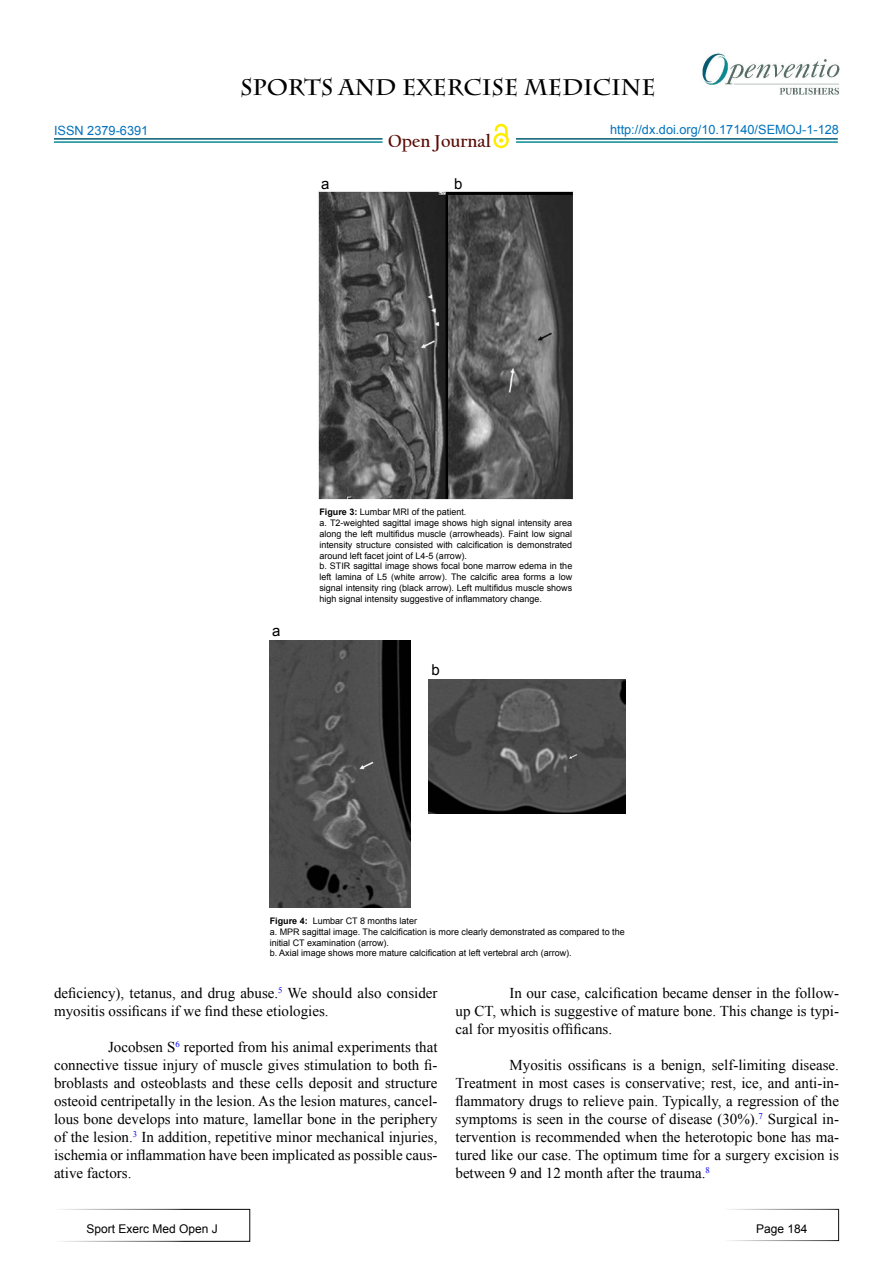
<style>
.page{position:relative;width:893px;height:1263px;background:#fff}
.page>*{position:absolute;margin:0;border:0;box-sizing:border-box;transform-origin:0 0}
.t1{font:700 22.5px "Charlemagne Std";color:#000}
.t2{font:700 18.15px "Californian FB";color:#580b05}
.t3{font:15px/18px "Times New Roman";color:#000;text-align:justify}
.t4{font:15px "Arial";color:#000}
.t5{font:12.75px "Arial";color:#0072bc}
.t6{font:12.75px "Arial";color:#0071bc}
.t7{font:12px "Arial";color:#000}
.t8{font:9px/10.8px "Arial";color:#000}
.s1{font-weight:700}
</style>
<div class="page">
<hr style="left:54px;top:138px;width:328px;height:2px;background:#015d75">
<hr style="left:54px;top:141px;width:328px;height:2px;background:#0a8b93">
<hr style="left:516px;top:138px;width:322px;height:2px;background:#015d75">
<hr style="left:516px;top:141px;width:322px;height:2px;background:#0a8b93">
<svg style="left:493px;top:133px;width:16px;height:15px"></svg>
<div style="left:496px;top:135px;width:10px;height:11px;background:#fff;border-radius:50%"></div>
<svg style="left:495px;top:123px;width:13px;height:20px"></svg>
<div style="left:54px;top:1209px;width:196px;height:33px;border:1px solid #fff"></div>
<div style="left:723px;top:1209px;width:116px;height:32px;border:1px solid #fff"></div>
<img style="left:702px;top:52px;width:138px;height:43px">
<img style="left:318px;top:191px;width:255px;height:309px">
<img style="left:270px;top:640px;width:140px;height:267px">
<img style="left:428px;top:680px;width:198px;height:133px">
<p class="t6" style="left:54px;top:122px;width:96px">ISSN 2379-6391</p>
<h1 class="t1" style="left:240px;top:74px;width:417px">SPORTS AND EXERCISE MEDICINE</h1>
<p class="t2" style="left:388px;top:130px;width:104px">Open Journal</p>
<p class="t5" style="left:610px;top:121px;width:230px">http://dx.doi.org/10.17140/SEMOJ-1-128</p>
<p class="t4" style="left:321px;top:174px;width:10px">a</p>
<p class="t4" style="left:454px;top:174px;width:10px">b</p>
<p class="t4" style="left:272px;top:621px;width:10px">a</p>
<p class="t8" style="left:319px;top:507px;width:254px"><span class="s1">Figure 3:</span> Lumbar MRI of the patient.<br>a. T2-weighted sagittal image shows high signal intensity area along the left multifidus muscle (arrowheads). Faint low signal intensity structure consisted with calcification is demonstrated around left facet joint of L4-5 (arrow).<br>b. STIR sagittal image shows focal bone marrow edema in the left lamina of L5 (white arrow). The calcific area forms a low signal intensity ring (black arrow). Left multifidus muscle shows high signal intensity suggestive of inflammatory change.</p>
<p class="t4" style="left:431px;top:660px;width:10px">b</p>
<p class="t8" style="left:270px;top:915px;width:356px"><span class="s1">Figure 4:</span> Lumbar CT 8 months later<br>a. MPR sagittal image. The calcification is more clearly demonstrated as compared to the initial CT examination (arrow).<br>b. Axial image shows more mature calcification at left vertebral arch (arrow).</p>
<p class="t3" style="left:54px;top:984px;width:385px">deficiency), tetanus, and drug abuse.<sup>5</sup> We should also consider myositis ossificans if we find these etiologies.</p>
<p class="t3" style="left:54px;top:1038px;width:385px;text-indent:54px">Jocobsen S<sup>6</sup> reported from his animal experiments that connective tissue injury of muscle gives stimulation to both fi&shy;broblasts and osteoblasts and these cells deposit and structure osteoid centripetally in the lesion. As the lesion matures, cancel&shy;lous bone develops into mature, lamellar bone in the periphery of the lesion.<sup>3</sup> In addition, repetitive minor mechanical injuries, ischemia or inflammation have been implicated as possible caus&shy;ative factors.</p>
<p class="t3" style="left:455px;top:984px;width:385px;text-indent:54px">In our case, calcification became denser in the follow&shy;up CT, which is suggestive of mature bone. This change is typi&shy;cal for myositis offificans.</p>
<p class="t3" style="left:455px;top:1056px;width:385px;text-indent:54px">Myositis ossificans is a benign, self-limiting disease.<br>Treatment in most cases is conservative; rest, ice, and anti-in&shy;flammatory drugs to relieve pain. Typically, a regression of the symptoms is seen in the course of disease (30%).<sup>7</sup> Surgical in&shy;tervention is recommended when the heterotopic bone has ma&shy;tured like our case. The optimum time for a surgery excision is between 9 and 12 month after the trauma.<sup>8</sup></p>
<p class="t7" style="left:86px;top:1221px;width:133px">Sport Exerc Med Open J</p>
<p class="t7" style="left:756px;top:1221px;width:53px">Page 184</p>
</div>
